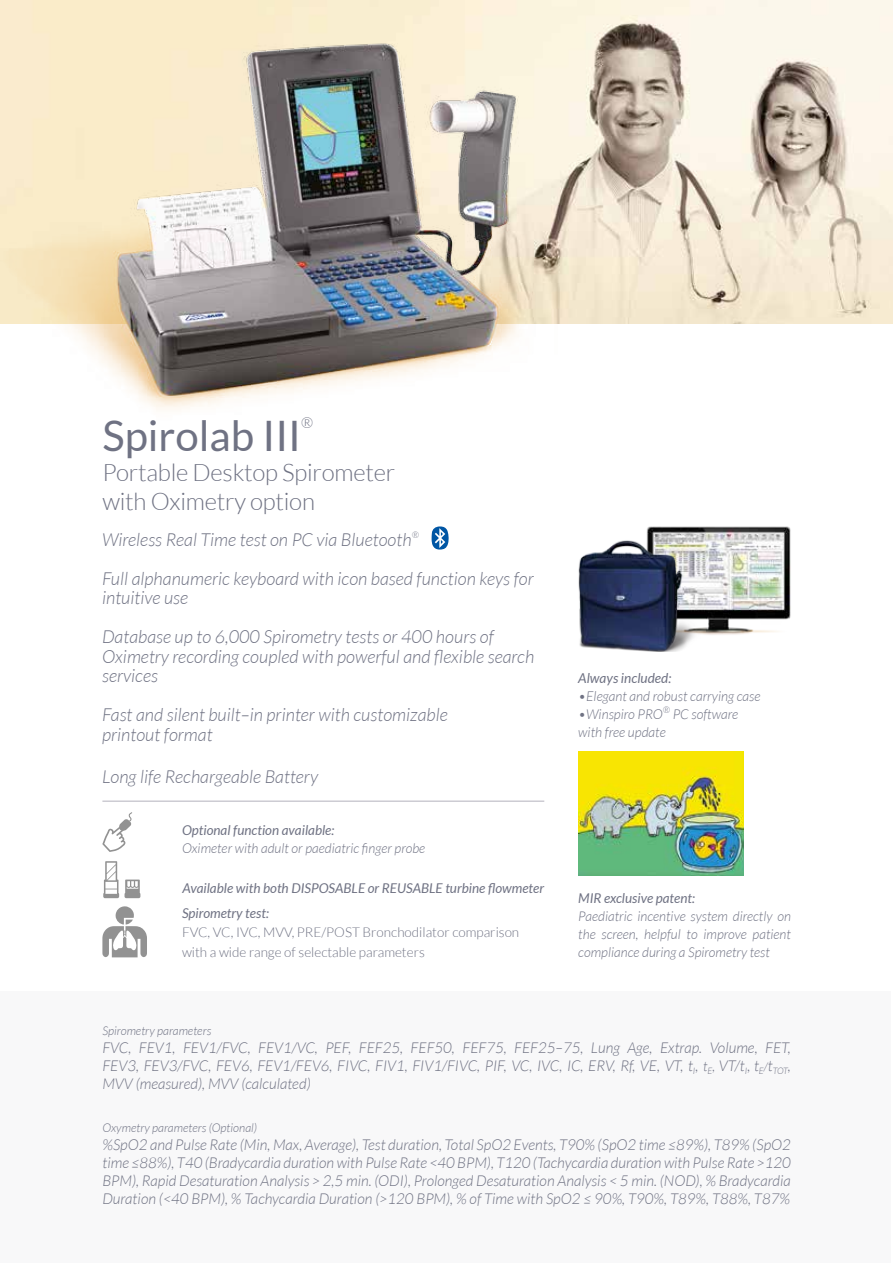
<style>
.page{position:relative;width:893px;height:1263px;background:#fff}
.page>*{position:absolute;margin:0;border:0;box-sizing:border-box;transform-origin:0 0}
.t1{font:42px "Lato";color:#6f7283}
.t2{font:300 24px/28.8px "Lato";letter-spacing:-.01em;color:#6f7283}
.t3{font:italic 300 18px/39px "Lato";color:#6f7283}
.t4{font:italic 300 15px/18px "Lato";color:#6f7283;text-align:justify}
.t5{font:300 15px "Lato";color:#6f7283}
.t6{font:italic 300 13.65px/18.1px "Lato";color:#6f7283}
.t7{font:italic 13.65px "Lato";color:#6f7283}
.t8{font:italic 300 13.5px/18px "Lato";color:#6f7283;text-align:justify}
.t9{font:italic 13.5px/24.6px "Lato";color:#6f7283}
.t10{font:300 13.5px/19.5px "Lato";color:#6f7283}
.t11{font:italic 300 12px "Lato";color:#6f7283}
.s1{font-size:13.5px}
.s2{font-size:12px}
</style>
<div class="page">
<img style="left:557px;top:0;width:336px;height:323px">
<div style="left:0;top:991px;width:891px;height:272px;background:#f8f8f9"></div>
<img style="left:0;top:0;width:557px;height:410px">
<svg style="left:432px;top:526px;width:17px;height:23px"></svg>
<img style="left:643px;top:526px;width:148px;height:126px">
<img style="left:578px;top:532px;width:122px;height:119px">
<svg style="left:125px;top:879px;width:15px;height:19px"></svg>
<svg style="left:103px;top:861px;width:16px;height:37px"></svg>
<svg style="left:102px;top:906px;width:45px;height:51px"></svg>
<hr style="left:102px;top:801px;width:442px;height:1px;background:#b3b2bc">
<svg style="left:102px;top:812px;width:30px;height:40px"></svg>
<img style="left:578px;top:752px;width:165px;height:124px">
<h1 class="t1" style="left:102px;top:412px;width:200px">Spirolab III</h1>
<p class="t5" style="left:301px;top:415px;width:14px">®</p>
<h2 class="t2" style="left:102px;top:458px;width:294px">Portable Desktop Spirometer with Oximetry option</h2>
<p class="t3" style="left:102px;top:520px;width:433px">Wireless Real Time test on PC via Bluetooth<sup>®<br></sup>Full alphanumeric keyboard with icon based function keys for</p>
<p class="t3" style="left:102px;top:579px;width:393px">intuitive use<br>Database up to 6,000 Spirometry tests or 400 hours of</p>
<p class="t3" style="left:102px;top:647px;width:434px;line-height:19.5px">Oximetry recording coupled with powerful and flexible search services</p>
<p class="t3" style="left:102px;top:706px;width:347px;line-height:19.5px">Fast and silent built–in printer with customizable printout format</p>
<p class="t3" style="left:102px;top:757px;width:218px">Long life Rechargeable Battery</p>
<p class="t9" style="left:182px;top:818px;width:154px">Optional function available:</p>
<p class="t8" style="left:182px;top:840px;width:245px">Oximeter with adult or paediatric finger probe</p>
<p class="t9" style="left:182px;top:876px;width:364px">Available with both DISPOSABLE or REUSABLE turbine flowmeter<br>Spirometry test:</p>
<p class="t10" style="left:182px;top:922px;width:339px">FVC, VC, IVC, MVV, PRE/POST Bronchodilator comparison with a wide range of selectable parameters</p>
<p class="t7" style="left:578px;top:670px;width:94px">Always included:</p>
<p class="t6" style="left:578px;top:687px;width:184px">•Elegant and robust carrying case</p>
<p class="t6" style="left:578px;top:705px;width:161px">•Winspiro PRO<sup>®</sup> PC software with free update</p>
<p class="t9" style="left:578px;top:886px;width:118px">MIR exclusive patent:</p>
<p class="t8" style="left:578px;top:908px;width:214px">Paediatric incentive system directly on the screen, helpful to improve patient compliance during a Spirometry test</p>
<p class="t11" style="left:102px;top:1024px;width:110px">Spirometry parameters</p>
<p class="t4" style="left:102px;top:1039px;width:690px">FVC, FEV1, FEV1/FVC, FEV1/VC, PEF, FEF25, FEF50, FEF75, FEF25–75, Lung Age, Extrap. Volume, FET, FEV3, FEV3/FVC, FEV6, FEV1/FEV6, FIVC, FIV1, FIV1/FIVC, PIF, VC, IVC, IC, ERV, Rf, VE, VT, t<sub>I</sub>, <span class="s1">t</span><sub>E</sub><span class="s1">,</span> VT/t<sub>I</sub>, t<sub>E</sub><span class="s2">/</span>t<sub>TOT</sub>, MVV (measured), MVV (calculated)</p>
<p class="t11" style="left:102px;top:1121px;width:156px">Oxymetry parameters (Optional)</p>
<p class="t4" style="left:102px;top:1136px;width:690px">%SpO2 and Pulse Rate (Min, Max, Average), Test duration, Total SpO2 Events, T90% (SpO2 time ≤89%), T89% (SpO2 time ≤88%), T40 (Bradycardia duration with Pulse Rate &lt;40 BPM), T120 (Tachycardia duration with Pulse Rate &gt;120<br>BPM), Rapid Desaturation Analysis &gt; 2,5 min. (ODI), Prolonged Desaturation Analysis &lt; 5 min. (NOD), % Bradycardia Duration (&lt;40 BPM), % Tachycardia Duration (&gt;120 BPM), % of Time with SpO2 ≤ 90%, T90%, T89%, T88%, T87%</p>
</div>
